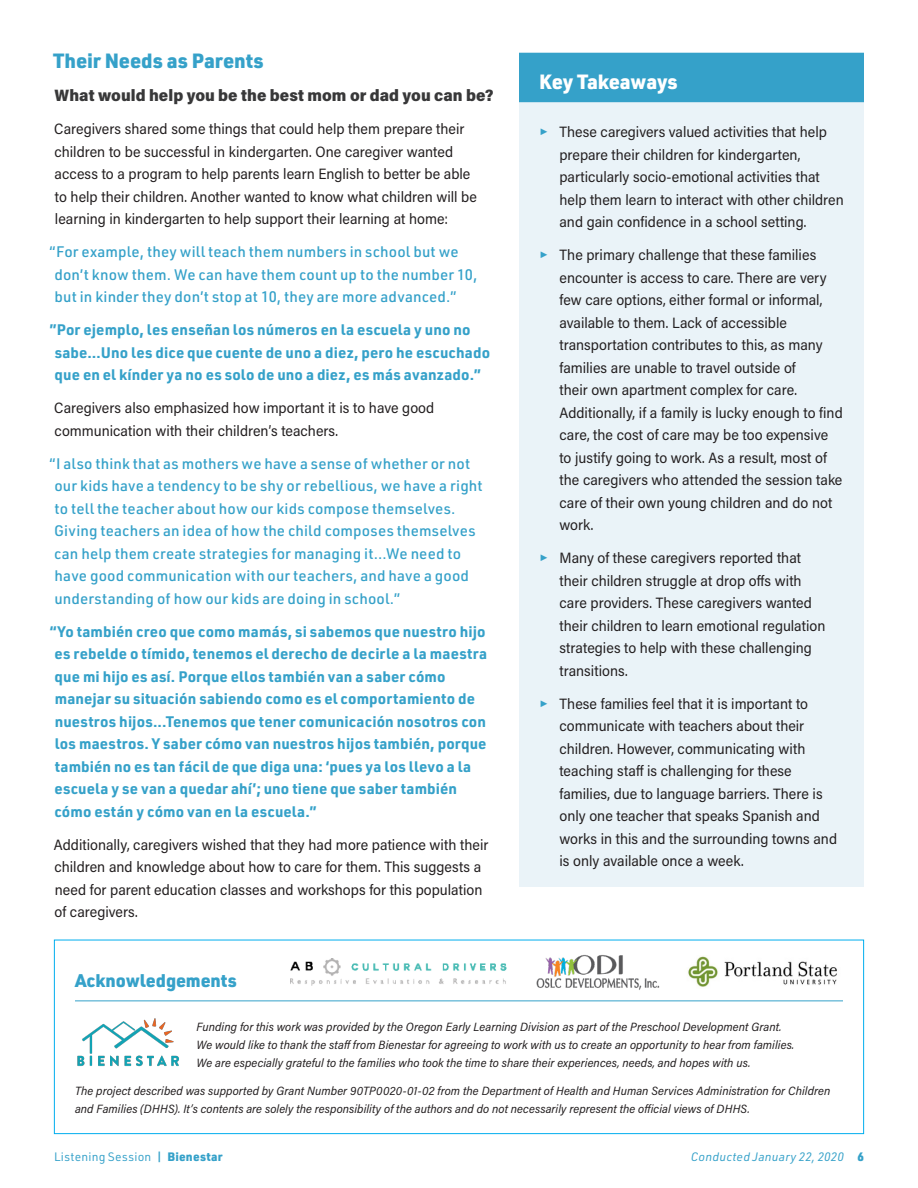
<style>
.page{position:relative;width:918px;height:1188px;background:#fff}
.page>*{position:absolute;margin:0;border:0;box-sizing:border-box;transform-origin:0 0}
.t1{font:900 20.25px "URWDIN";letter-spacing:-.005em;color:#35a1c9}
.t2{font:900 20.25px "URWDIN";letter-spacing:-.01em;color:#fff}
.t3{font:900 18px "URWDIN";letter-spacing:-.005em;color:#35a1c9}
.question{font:900 16.5px "Acumin Pro Semi Cond";color:#383839}
.copy{font:15px/22.5px "Acumin Pro Semi Cond";color:#231f20}
.quote_e{font:700 15px/22.5px "URWDIN";letter-spacing:.01em;color:#35a1c9}
.quote_a{font:500 15px/22.5px "URWDIN";letter-spacing:.01em;color:#35a1c9}
.acknowledgements_a{font:italic 12px/18px "Acumin Pro Semi Cond";letter-spacing:.005em;color:#231f20}
.acknowledgements_b{font:italic 12px/18px "Acumin Pro Semi Cond";letter-spacing:.01em;color:#231f20}
.t4{font:12px "URWDIN";letter-spacing:.02em;color:#35a1c9}
.t5{font:italic 12px "URWDIN";letter-spacing:.02em;color:#35a1c9}
.s1{font-family:"URWDIN";font-weight:900;color:#35a1c9}
.s2{font-weight:600}
.s3{font-weight:900}
.s4{font-weight:900;font-style:normal}
</style>
<div class="page">
<hr style="left:75px;top:1001px;width:768px;height:1px;background:#35a1c9">
<div style="left:54px;top:940px;width:810px;height:194px;border:1px solid #00aeef"></div>
<div style="left:519px;top:54px;width:345px;height:833px;background:#eaf3f8"></div>
<div style="left:519px;top:53px;width:345px;height:49px;background:#35a1c9"></div>
<img style="left:77px;top:1018px;width:102px;height:49px">
<img style="left:688px;top:956px;width:149px;height:31px">
<img style="left:536px;top:954px;width:124px;height:36px">
<img style="left:290px;top:958px;width:216px;height:28px">
<p class="t1" style="left:53px;top:47px;width:212px">Their Needs as Parents</p>
<p class="question" style="left:55px;top:84px;width:440px">What would help you be the best mom or dad you can be?</p>
<p class="copy" style="left:54px;top:117px;width:424px">Caregivers shared some things that could help them prepare their children to be successful in kindergarten. One caregiver wanted access to a program to help parents learn English to better be able to help their children. Another wanted to know what children will be learning in kindergarten to help support their learning at home:</p>
<p class="quote_a" style="left:54px;top:240px;width:424px;text-indent:-5px">“For example, they will teach them numbers in school but we don’t know them. We can have them count up to the number 10, but in kinder they don’t stop at 10, they are more advanced.”</p>
<p class="quote_e" style="left:55px;top:318px;width:437px;text-indent:-5px">”Por ejemplo, les enseñan los números en la escuela y uno no sabe…Uno les dice que cuente de uno a diez, pero he escuchado que en el kínder ya no es solo de uno a diez, es más avanzado.”</p>
<p class="copy" style="left:54px;top:396px;width:382px">Caregivers also emphasized how important it is to have good communication with their children’s teachers.</p>
<p class="quote_a" style="left:54px;top:452px;width:430px;text-indent:-5px">“I also think that as mothers we have a sense of whether or not our kids have a tendency to be shy or rebellious, we have a right to tell the teacher about how our kids compose themselves.<br>Giving teachers an idea of how the child composes themselves can help them create strategies for managing it…We need to have good communication with our teachers, and have a good understanding of how our kids are doing in school.”</p>
<p class="quote_e" style="left:54px;top:620px;width:434px;text-indent:-5px">“Yo también creo que como mamás, si sabemos que nuestro hijo es rebelde o tímido, tenemos el derecho de decirle a la maestra que mi hijo es así. Porque ellos también van a saber cómo manejar su situación sabiendo como es el comportamiento de nuestros hijos...Tenemos que tener comunicación nosotros con los maestros. Y saber cómo van nuestros hijos también, porque también no es tan fácil de que diga una: ‘pues ya los llevo a la escuela y se van a quedar ahí’; uno tiene que saber también cómo están y cómo van en la escuela.”</p>
<p class="copy" style="left:54px;top:833px;width:436px">Additionally, caregivers wished that they had more patience with their children and knowledge about how to care for them. This suggests a need for parent education classes and workshops for this population of caregivers.</p>
<p class="t2" style="left:539px;top:67px;width:140px">Key Takeaways</p>
<p class="copy" style="left:560px;top:120px;width:286px;text-indent:-20px"><span class="s1">▸</span> These caregivers valued activities that help prepare their children for kindergarten, particularly socio-emotional activities that help them learn to interact with other children and gain confidence in a school setting.</p>
<p class="copy" style="left:560px;top:243px;width:285px;text-indent:-20px"><span class="s1">▸</span> The primary challenge that these families encounter is access to care. There are very few care options, either formal or informal, available to them. Lack of accessible transportation contributes to this, as many families are unable to travel outside of<br>their own apartment complex for care.<br>Additionally, if a family is lucky enough to find care, the cost of care may be too expensive to justify going to work. As a result, most of the caregivers who attended the session take care of their own young children and do not work.</p>
<p class="copy" style="left:560px;top:546px;width:268px;text-indent:-20px"><span class="s1">▸</span> Many of these caregivers reported that their children struggle at drop offs with care providers. These caregivers wanted their children to learn emotional regulation strategies to help with these challenging transitions.</p>
<p class="copy" style="left:560px;top:692px;width:279px;text-indent:-20px"><span class="s1">▸</span> These families feel that it is important to communicate with teachers about their children. However, communicating with teaching staff is challenging for these families, due to language barriers. There is only one teacher that speaks Spanish and works in this and the surrounding towns and is only available once a week.</p>
<p class="t3" style="left:75px;top:968px;width:163px">Acknowledgements</p>
<p class="acknowledgements_a" style="left:196px;top:1017px;width:599px">Funding for this work was provided by the Oregon Early Learning Division as part of the Preschool Development Grant.<br>We would like to thank the staff from Bienestar for agreeing to work with us to create an opportunity to hear from families.<br>We are especially grateful to the families who took the time to share their experiences, needs, and hopes with us.</p>
<p class="acknowledgements_b" style="left:75px;top:1081px;width:757px">The project described was supported by Grant Number 90TP0020-01-02 from the Department of Health and Human Services Administration for Children and Families (DHHS). It’s contents are solely the responsibility of the authors and do not necessarily represent the official views of DHHS.</p>
<p class="t4" style="left:54px;top:1149px;width:170px">Listening Session <span class="s2">|</span> <span class="s3">Bienestar</span></p>
<p class="t5" style="left:691px;top:1149px;width:175px">Conducted January 22, 2020 <span class="s4">6</span></p>
</div>
